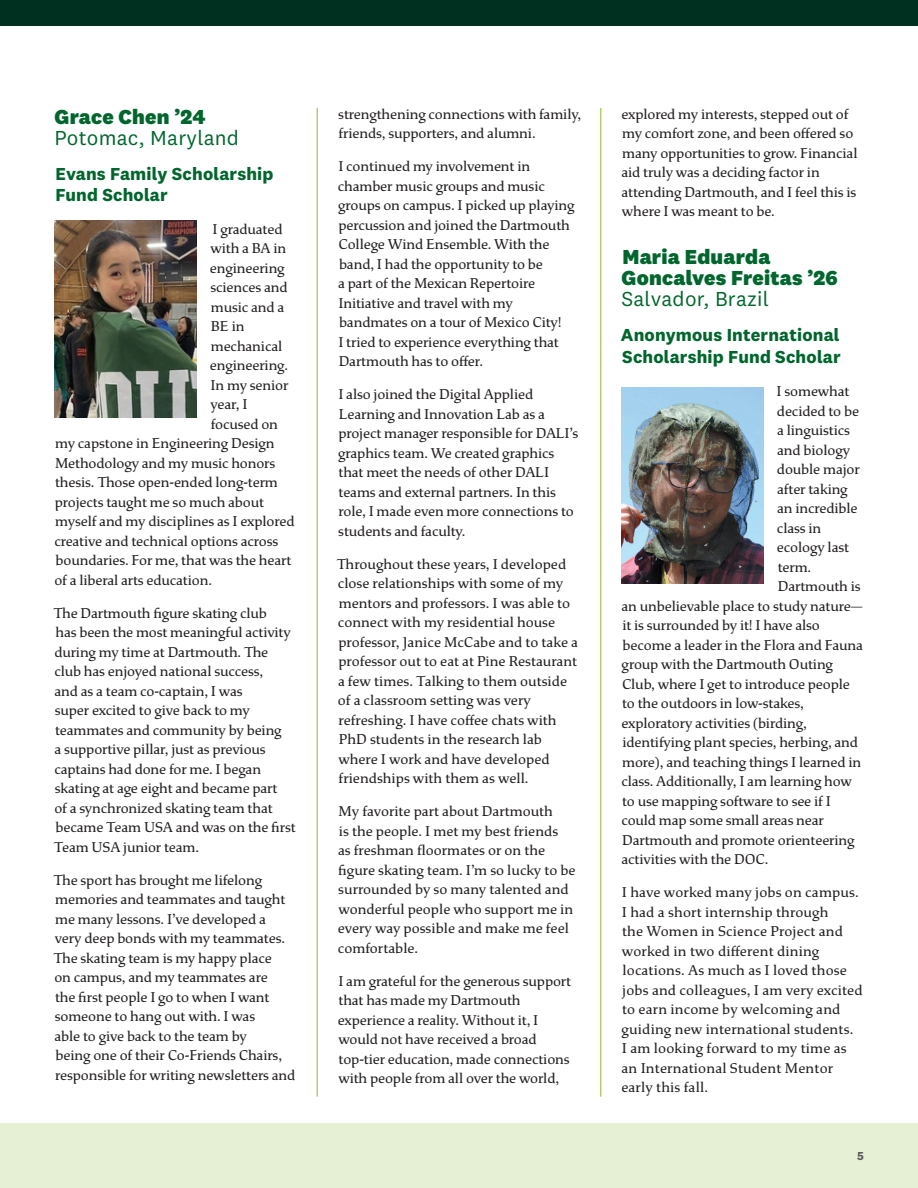
<style>
.page{position:relative;width:918px;height:1188px;background:#fff}
.page>*{position:absolute;margin:0;border:0;box-sizing:border-box;transform-origin:0 0}
.HeadLevel2{font:800 21px/21px "National 2";letter-spacing:.01em;color:#00662d}
.HeadLevel2-2{font:21px/21px "National 2";letter-spacing:.01em;color:#00662d}
.HeadLevel2-3{font:700 18px/21px "National 2";letter-spacing:.01em;color:#00662d}
.BodyCopy{font:15px/19.5px "Dartmouth Ruzicka";letter-spacing:-.01em;color:#231f20}
.BodyCopy-2{font:15px/19.5px "Dartmouth Ruzicka";letter-spacing:.01em;color:#231f20}
.t1{font:700 12px "National 2";color:#5a5a5a}
.s1{font-weight:800}
.s2{font-weight:400}
</style>
<div class="page">
<div style="left:0;top:1123px;width:918px;height:65px;background:#e5f0d4"></div>
<div style="left:0;top:0;width:918px;height:26px;background:#003120"></div>
<img style="left:54px;top:221px;width:142px;height:196px">
<img style="left:621px;top:387px;width:142px;height:197px">
<hr style="left:317px;top:108px;width:1px;height:988px;background:#a6d061">
<hr style="left:600px;top:108px;width:1px;height:988px;background:#a6d061">
<p class="HeadLevel2-2" style="left:55px;top:106px;width:186px"><span class="s1">Grace Chen ’24<br></span>Potomac, Maryland</p>
<p class="HeadLevel2-3" style="left:55px;top:163px;width:220px">Evans Family Scholarship<br>Fund Scholar</p>
<p class="BodyCopy" style="left:213px;top:219px;width:72px">I graduated</p>
<p class="BodyCopy" style="left:211px;top:239px;width:77px">with a BA in</p>
<p class="BodyCopy" style="left:210px;top:258px;width:76px">engineering</p>
<p class="BodyCopy" style="left:210px;top:278px;width:79px">sciences and</p>
<p class="BodyCopy" style="left:211px;top:297px;width:75px">music and a</p>
<p class="BodyCopy" style="left:211px;top:317px;width:35px">BE in</p>
<p class="BodyCopy" style="left:211px;top:336px;width:73px">mechanical</p>
<p class="BodyCopy" style="left:210px;top:356px;width:80px">engineering.</p>
<p class="BodyCopy" style="left:211px;top:375px;width:79px">In my senior</p>
<p class="BodyCopy" style="left:211px;top:395px;width:38px">year, I</p>
<p class="BodyCopy" style="left:211px;top:414px;width:69px">focused on</p>
<p class="BodyCopy" style="left:55px;top:434px;width:221px">my capstone in Engineering Design</p>
<p class="BodyCopy" style="left:55px;top:453px;width:222px">Methodology and my music honors</p>
<p class="BodyCopy" style="left:55px;top:473px;width:224px">thesis. Those open-ended long-term</p>
<p class="BodyCopy" style="left:55px;top:492px;width:211px">projects taught me so much about</p>
<p class="BodyCopy" style="left:55px;top:512px;width:241px">myself and my disciplines as I explored</p>
<p class="BodyCopy" style="left:54px;top:531px;width:225px">creative and technical options across</p>
<p class="BodyCopy" style="left:56px;top:551px;width:237px">boundaries. For me, that was the heart</p>
<p class="BodyCopy" style="left:54px;top:570px;width:159px">of a liberal arts education.</p>
<p class="BodyCopy" style="left:53px;top:603px;width:244px">The Dartmouth figure skating club<br>has been the most meaningful activity during my time at Dartmouth. The club has enjoyed national success,<br>and as a team co-captain, I was<br>super excited to give back to my teammates and community by being<br>a supportive pillar, just as previous captains had done for me. I began skating at age eight and became part<br>of a synchronized skating team that became Team USA and was on the first<br>Team USA junior team.</p>
<p class="BodyCopy" style="left:53px;top:870px;width:244px">The sport has brought me lifelong memories and teammates and taught me many lessons. I’ve developed a<br>very deep bonds with my teammates.<br>The skating team is my happy place<br>on campus, and my teammates are<br>the first people I go to when I want someone to hang out with. I was<br>able to give back to the team by<br>being one of their Co-Friends Chairs, responsible for writing newsletters and</p>
<p class="BodyCopy" style="left:338px;top:104px;width:245px">strengthening connections with family, friends, supporters, and alumni.</p>
<p class="BodyCopy" style="left:338px;top:157px;width:238px">I continued my involvement in chamber music groups and music groups on campus. I picked up playing percussion and joined the Dartmouth<br>College Wind Ensemble. With the band, I had the opportunity to be<br>a part of the Mexican Repertoire<br>Initiative and travel with my bandmates on a tour of Mexico City!<br>I tried to experience everything that<br>Dartmouth has to offer.</p>
<p class="BodyCopy" style="left:338px;top:385px;width:242px">I also joined the Digital Applied Learning and Innovation Lab as a project manager responsible for DALI’s graphics team. We created graphics that meet the needs of other DALI teams and external partners. In this role, I made even more connections to students and faculty.</p>
<p class="BodyCopy" style="left:337px;top:554px;width:243px">Throughout these years, I developed close relationships with some of my mentors and professors. I was able to connect with my residential house professor, Janice McCabe and to take a professor out to eat at Pine Restaurant a few times. Talking to them outside of a classroom setting was very refreshing. I have coffee chats with PhD students in the research lab where I work and have developed friendships with them as well.</p>
<p class="BodyCopy" style="left:338px;top:802px;width:239px">My favorite part about Dartmouth<br>is the people. I met my best friends<br>as freshman floormates or on the figure skating team. I’m so lucky to be surrounded by so many talented and wonderful people who support me in every way possible and make me feel comfortable.</p>
<p class="BodyCopy" style="left:338px;top:971px;width:235px">I am grateful for the generous support that has made my Dartmouth experience a reality. Without it, I would not have received a broad top-tier education, made connections with people from all over the world,</p>
<p class="BodyCopy" style="left:621px;top:104px;width:238px">explored my interests, stepped out of my comfort zone, and been offered so many opportunities to grow. Financial aid truly was a deciding factor in attending Dartmouth, and I feel this is where I was meant to be.</p>
<p class="HeadLevel2" style="left:621px;top:246px;width:218px">Maria Eduarda<br>Goncalves Freitas ’26<br><span class="s2">Salvador, Brazil</span></p>
<p class="HeadLevel2-3" style="left:621px;top:323px;width:221px;line-height:22.5px">Anonymous International<br>Scholarship Fund Scholar</p>
<p class="BodyCopy" style="left:777px;top:382px;width:74px">I somewhat</p>
<p class="BodyCopy" style="left:777px;top:401px;width:84px">decided to be</p>
<p class="BodyCopy" style="left:777px;top:421px;width:74px">a linguistics</p>
<p class="BodyCopy" style="left:777px;top:440px;width:74px">and biology</p>
<p class="BodyCopy" style="left:777px;top:460px;width:84px">double major</p>
<p class="BodyCopy" style="left:777px;top:479px;width:72px">after taking</p>
<p class="BodyCopy" style="left:777px;top:499px;width:82px">an incredible</p>
<p class="BodyCopy" style="left:777px;top:518px;width:46px">class in</p>
<p class="BodyCopy" style="left:777px;top:538px;width:74px">ecology last</p>
<p class="BodyCopy" style="left:778px;top:557px;width:35px">term.</p>
<p class="BodyCopy" style="left:778px;top:577px;width:84px">Dartmouth is</p>
<p class="BodyCopy" style="left:622px;top:596px;width:242px">an unbelievable place to study nature—</p>
<p class="BodyCopy" style="left:622px;top:616px;width:199px">it is surrounded by it! I have also</p>
<p class="BodyCopy" style="left:623px;top:635px;width:242px">become a leader in the Flora and Fauna</p>
<p class="BodyCopy" style="left:622px;top:655px;width:213px">group with the Dartmouth Outing</p>
<p class="BodyCopy" style="left:622px;top:674px;width:229px">Club, where I get to introduce people</p>
<p class="BodyCopy" style="left:622px;top:694px;width:183px">to the outdoors in low-stakes,</p>
<p class="BodyCopy" style="left:621px;top:713px;width:187px">exploratory activities (birding,</p>
<p class="BodyCopy" style="left:622px;top:733px;width:237px">identifying plant species, herbing, and</p>
<p class="BodyCopy" style="left:622px;top:752px;width:241px">more), and teaching things I learned in</p>
<p class="BodyCopy" style="left:621px;top:772px;width:232px">class. Additionally, I am learning how</p>
<p class="BodyCopy" style="left:622px;top:791px;width:210px">to use mapping software to see if I</p>
<p class="BodyCopy" style="left:621px;top:811px;width:204px">could map some small areas near</p>
<p class="BodyCopy" style="left:622px;top:830px;width:234px">Dartmouth and promote orienteering</p>
<p class="BodyCopy" style="left:622px;top:850px;width:149px">activities with the DOC.</p>
<p class="BodyCopy-2" style="left:621px;top:883px;width:243px">I have worked many jobs on campus.<br>I had a short internship through<br>the Women in Science Project and worked in two different dining locations. As much as I loved those jobs and colleagues, I am very excited to earn income by welcoming and guiding new international students.<br>I am looking forward to my time as an International Student Mentor early this fall.</p>
<p class="t1" style="left:857px;top:1149px;width:8px">5</p>
</div>
